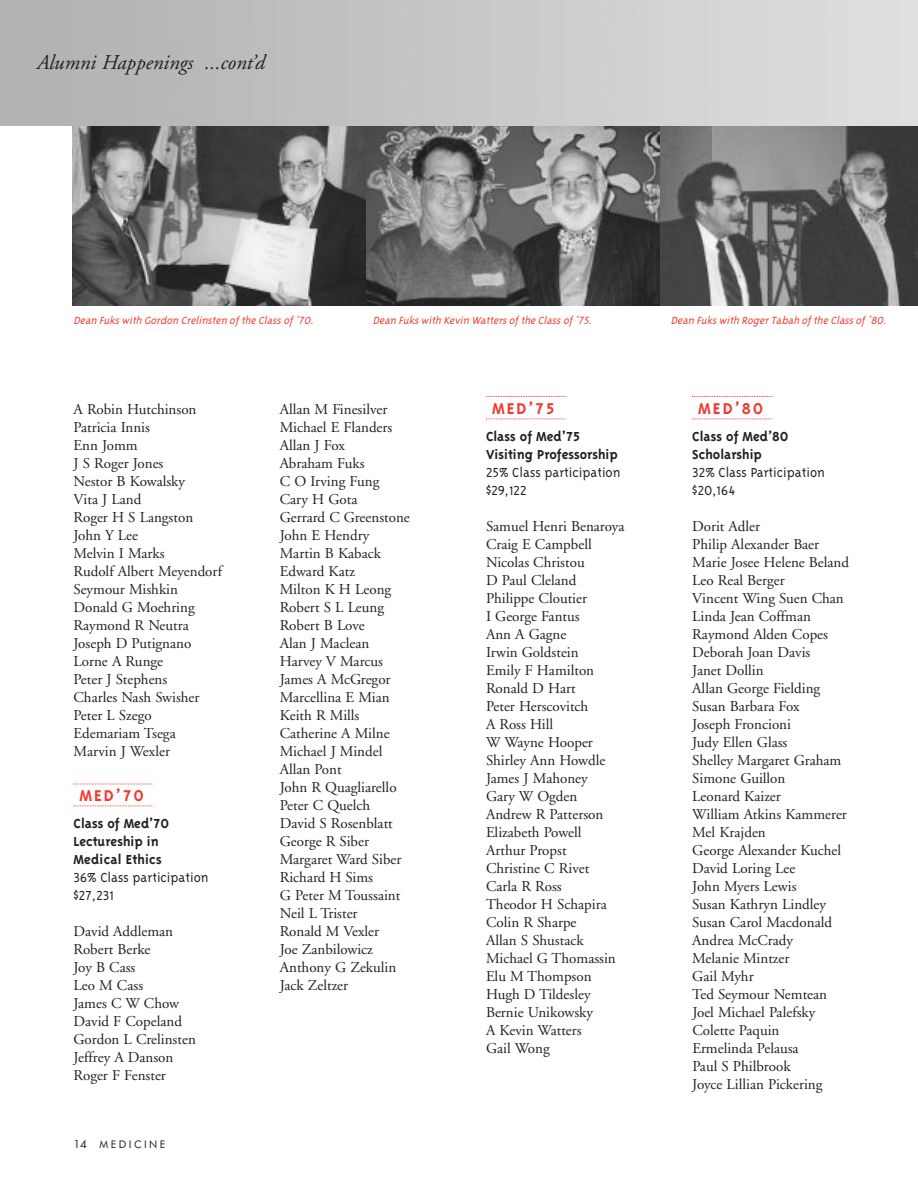
<style>
.page{position:relative;width:918px;height:1188px;background:#fff}
.page>*{position:absolute;margin:0;border:0;box-sizing:border-box;transform-origin:0 0}
.t1{font:italic 21px "Adobe Garamond";color:#231f20}
.t2{font:18px "Triplex Bold Lining";letter-spacing:.115em;color:#ee3b32}
.t3{font:15px/18px "Adobe Garamond";color:#231f20}
.t4{font:15px/18px "Triplex Bold Lining";color:#231f20}
.t5{font:15px/18px "Triplex Light Lining";color:#231f20}
.t6{font:italic 12px "Triplex Light Lining";color:#ee3b32}
.t7{font:10.5px "Futura BT";letter-spacing:.235em;color:#231f20}
.s1{font-family:"Futura"}
</style>
<div class="page">
<svg style="left:74px;top:784px;width:80px;height:1px"></svg>
<svg style="left:74px;top:806px;width:80px;height:1px"></svg>
<svg style="left:486px;top:419px;width:81px;height:1px"></svg>
<svg style="left:692px;top:419px;width:81px;height:1px"></svg>
<img style="left:72px;top:126px;width:294px;height:180px">
<svg style="left:366px;top:126px;width:294px;height:180px;background:#707070"></svg>
<svg style="left:660px;top:126px;width:258px;height:180px;background:#696969"></svg>
<svg style="left:486px;top:396px;width:81px;height:1px"></svg>
<svg style="left:692px;top:396px;width:81px;height:1px"></svg>
<h1 class="t1" style="left:36px;top:54px;width:229px">Alumni Happenings ...cont’d</h1>
<p class="t6" style="left:74px;top:316px;width:244px">Dean Fuks with Gordon Crelinsten ofthe Class of’70.</p>
<p class="t6" style="left:373px;top:316px;width:223px">Dean Fuks with Kevin Watters ofthe Class of’75.</p>
<p class="t6" style="left:671px;top:316px;width:219px">Dean Fuks with RogerTabah ofthe Class of’80.</p>
<p class="t3" style="left:74px;top:402px;width:150px">A Robin Hutchinson<br>Patricia Innis<br>Enn Jomm<br>J S Roger Jones<br>Nestor B Kowalsky<br>Vita J Land<br>Roger H S Langston<br>John Y Lee<br>Melvin I Marks<br>Rudolf Albert Meyendorf<br>Seymour Mishkin<br>Donald G Moehring<br>Raymond R Neutra<br>Joseph D Putignano<br>Lorne A Runge<br>Peter J Stephens<br>Charles Nash Swisher<br>Peter L Szego<br>Edemariam Tsega<br>Marvin J Wexler</p>
<p class="t2" style="left:80px;top:789px;width:66px">MED’70</p>
<p class="t4" style="left:74px;top:815px;width:97px">Class of Med’70<br>Lectureship in<br>Medical Ethics</p>
<p class="t5" style="left:74px;top:869px;width:137px">36% Class participation $27,231</p>
<p class="t3" style="left:74px;top:924px;width:124px">David Addleman<br>Robert Berke<br>Joy B Cass<br>Leo M Cass<br>James C W Chow<br>David F Copeland<br>Gordon L Crelinsten<br>Jeffrey A Danson<br>Roger F Fenster</p>
<p class="t7" style="left:74px;top:1140px;width:93px"><span class="s1">14</span> MEDICINE</p>
<p class="t3" style="left:280px;top:402px;width:132px">Allan M Finesilver<br>Michael E Flanders<br>Allan J Fox<br>Abraham Fuks<br>C O Irving Fung<br>Cary H Gota<br>Gerrard C Greenstone<br>John E Hendry<br>Martin B Kaback<br>Edward Katz<br>Milton K H Leong<br>Robert S L Leung<br>Robert B Love<br>Alan J Maclean<br>Harvey V Marcus<br>James A McGregor<br>Marcellina E Mian<br>Keith R Mills<br>Catherine A Milne<br>Michael J Mindel<br>Allan Pont<br>John R Quagliarello<br>Peter C Quelch<br>David S Rosenblatt<br>George R Siber<br>Margaret Ward Siber<br>Richard H Sims<br>G Peter M Toussaint<br>Neil L Trister<br>Ronald M Vexler<br>Joe Zanbilowicz<br>Anthony G Zekulin<br>Jack Zeltzer</p>
<p class="t2" style="left:492px;top:402px;width:64px">MED’75</p>
<p class="t4" style="left:486px;top:428px;width:133px">Class of Med’75<br>Visiting Professorship</p>
<p class="t5" style="left:486px;top:464px;width:136px">25% Class participation $29,122</p>
<p class="t3" style="left:486px;top:519px;width:140px">Samuel Henri Benaroya<br>Craig E Campbell<br>Nicolas Christou<br>D Paul Cleland<br>Philippe Cloutier<br>I George Fantus<br>Ann A Gagne<br>Irwin Goldstein<br>Emily F Hamilton<br>Ronald D Hart<br>Peter Herscovitch<br>A Ross Hill<br>W Wayne Hooper<br>Shirley Ann Howdle<br>James J Mahoney<br>Gary W Ogden<br>Andrew R Patterson<br>Elizabeth Powell<br>Arthur Propst<br>Christine C Rivet<br>Carla R Ross<br>Theodor H Schapira<br>Colin R Sharpe<br>Allan S Shustack<br>Michael G Thomassin<br>Elu M Thompson<br>Hugh D Tildesley<br>Bernie Unikowsky<br>A Kevin Watters<br>Gail Wong</p>
<p class="t2" style="left:698px;top:402px;width:66px">MED’80</p>
<p class="t4" style="left:692px;top:428px;width:98px">Class of Med’80<br>Scholarship</p>
<p class="t5" style="left:692px;top:464px;width:134px">32% Class Participation $20,164</p>
<p class="t3" style="left:692px;top:519px;width:158px">Dorit Adler<br>Philip Alexander Baer<br>Marie Josee Helene Beland<br>Leo Real Berger<br>Vincent Wing Suen Chan<br>Linda Jean Coffman<br>Raymond Alden Copes<br>Deborah Joan Davis<br>Janet Dollin<br>Allan George Fielding<br>Susan Barbara Fox<br>Joseph Froncioni<br>Judy Ellen Glass<br>Shelley Margaret Graham<br>Simone Guillon<br>Leonard Kaizer<br>William Atkins Kammerer<br>Mel Krajden<br>George Alexander Kuchel<br>David Loring Lee<br>John Myers Lewis<br>Susan Kathryn Lindley<br>Susan Carol Macdonald<br>Andrea McCrady<br>Melanie Mintzer<br>Gail Myhr<br>Ted Seymour Nemtean<br>Joel Michael Palefsky<br>Colette Paquin<br>Ermelinda Pelausa<br>Paul S Philbrook<br>Joyce Lillian Pickering</p>
</div>
